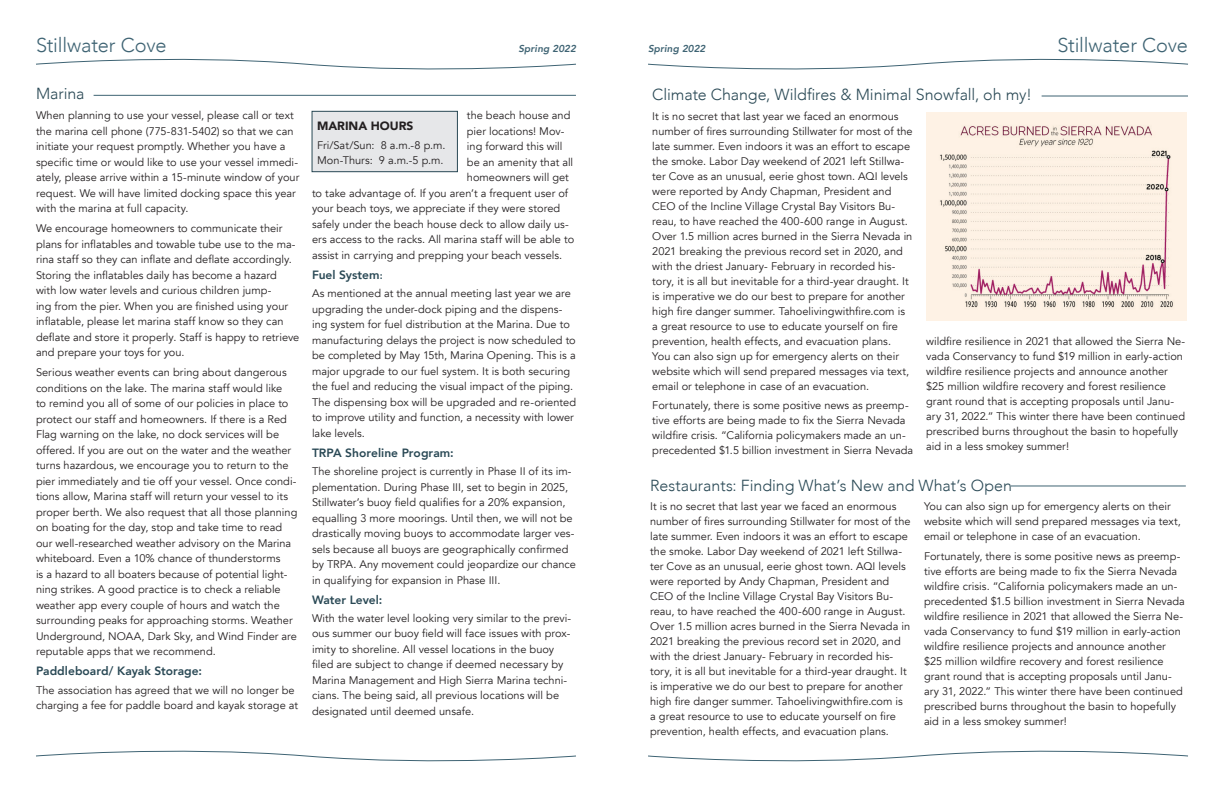
<style>
.page{position:relative;width:1224px;height:792px;background:#fff}
.page>*{position:absolute;margin:0;border:0;box-sizing:border-box;transform-origin:0 0}
.t1{font:300 20px "Avenir";letter-spacing:-.01em;color:#3e6373}
.t2{font:300 16px "Avenir";letter-spacing:-.005em;color:#2a4955}
.t3{font:800 12px "Avenir";letter-spacing:.005em;color:#2a4955}
.t4{font:900 12px "Avenir";color:#231f20}
.t5{font:11px/15px "Avenir";color:#231f20}
.t6{font:italic 800 10px "Avenir";letter-spacing:.005em;color:#3e6373}
.s1{font-size:10px}
</style>
<div class="page">
<svg style="left:36px;top:750px;width:540px;height:12px"></svg>
<svg style="left:648px;top:750px;width:540px;height:12px"></svg>
<svg style="left:36px;top:58px;width:540px;height:12px"></svg>
<svg style="left:648px;top:58px;width:540px;height:12px"></svg>
<hr style="left:94px;top:95px;width:482px;height:1px;background:#3e6373">
<hr style="left:1011px;top:486px;width:175px;height:1px;background:#3e6373">
<hr style="left:1042px;top:96px;width:146px;height:1px;background:#3e6373">
<div style="left:312px;top:111px;width:145px;height:61px;background:#e6e7e9"></div>
<div style="left:312px;top:111px;width:146px;height:61px;border:1px solid #2a4955"></div>
<img style="left:926px;top:112px;width:261px;height:208px">
<h1 class="t1" style="left:36px;top:33px;width:132px">Stillwater Cove</h1>
<p class="t6" style="left:518px;top:43px;width:59px">Spring 2022</p>
<p class="t6" style="left:648px;top:43px;width:59px">Spring 2022</p>
<h1 class="t1" style="left:1057px;top:33px;width:132px">Stillwater Cove</h1>
<h2 class="t2" style="left:36px;top:84px;width:50px">Marina</h2>
<p class="t5" style="left:36px;top:108px;width:265px;line-height:15.5px">When planning to use your vessel, please call or text the marina cell phone (775-831-5402) so that we can initiate your request promptly. Whether you have a specific time or would like to use your vessel immedi&shy;ately, please arrive within a 15-minute window of your request. We will have limited docking space this year with the marina at full capacity.</p>
<p class="t5" style="left:36px;top:221px;width:265px;line-height:15.5px">We encourage homeowners to communicate their plans for inflatables and towable tube use to the ma&shy;rina staff so they can inflate and deflate accordingly.<br>Storing the inflatables daily has become a hazard with low water levels and curious children jump-<br>ing from the pier. When you are finished using your inflatable, please let marina staff know so they can deflate and store it properly. Staff is happy to retrieve and prepare your toys for you.</p>
<p class="t5" style="left:36px;top:365px;width:263px;line-height:15.5px">Serious weather events can bring about dangerous conditions on the lake. The marina staff would like<br>to remind you all of some of our policies in place to protect our staff and homeowners. If there is a Red Flag warning on the lake, no dock services will be offered. If you are out on the water and the weather turns hazardous, we encourage you to return to the pier immediately and tie off your vessel. Once condi&shy;tions allow, Marina staff will return your vessel to its proper berth. We also request that all those planning on boating for the day, stop and take time to read our well-researched weather advisory on the Marina whiteboard. Even a 10% chance of thunderstorms<br>is a hazard to all boaters because of potential light&shy;ning strikes. A good practice is to check a reliable weather app every couple of hours and watch the surrounding peaks for approaching storms. Weather Underground, NOAA, Dark Sky, and Wind Finder are reputable apps that we recommend.</p>
<p class="t3" style="left:36px;top:662px;width:168px">Paddleboard/ Kayak Storage:</p>
<p class="t5" style="left:36px;top:682px;width:264px;line-height:15.5px">The association has agreed that we will no longer be charging a fee for paddle board and kayak storage at</p>
<h2 class="t2" style="left:652px;top:85px;width:381px">Climate Change, Wildfires &amp; Minimal Snowfall, oh my!</h2>
<p class="t5" style="left:652px;top:109px;width:262px">It is no secret that last year we faced an enormous number of fires surrounding Stillwater for most of the late summer. Even indoors it was an effort to escape the smoke. Labor Day weekend of 2021 left Stillwa&shy;ter Cove as an unusual, eerie ghost town. AQI levels were reported by Andy Chapman, President and CEO of the Incline Village Crystal Bay Visitors Bu&shy;reau, to have reached the 400-600 range in August.<br>Over 1.5 million acres burned in the Sierra Nevada in 2021 breaking the previous record set in 2020, and with the driest January- February in recorded his&shy;tory, it is all but inevitable for a third-year draught. It is imperative we do our best to prepare for another high fire danger summer. Tahoelivingwithfire.com is a great resource to use to educate yourself on fire prevention, health effects, and evacuation plans.<br>You can also sign up for emergency alerts on their website which will send prepared messages via text, email or telephone in case of an evacuation.</p>
<p class="t5" style="left:652px;top:398px;width:262px">Fortunately, there is some positive news as preemp&shy;tive efforts are being made to fix the Sierra Nevada wildfire crisis. “California policymakers made an un&shy;precedented $1.5 billion investment in Sierra Nevada</p>
<p class="t5" style="left:467px;top:108px;width:105px">the beach house and</p>
<p class="t5" style="left:467px;top:124px;width:99px">pier locations! Mov-</p>
<p class="t5" style="left:467px;top:139px;width:97px">ing forward this will</p>
<p class="t5" style="left:467px;top:155px;width:108px">be an amenity that all</p>
<p class="t5" style="left:467px;top:170px;width:103px">homeowners will get</p>
<p class="t5" style="left:312px;top:186px;width:258px">to take advantage of. If you aren’t a frequent user of</p>
<p class="t5" style="left:312px;top:201px;width:250px">your beach toys, we appreciate if they were stored</p>
<p class="t5" style="left:312px;top:217px;width:258px">safely under the beach house deck to allow daily us-</p>
<p class="t5" style="left:312px;top:232px;width:264px">ers access to the racks. All marina staff will be able to</p>
<p class="t5" style="left:312px;top:248px;width:252px">assist in carrying and prepping your beach vessels.</p>
<p class="t3" style="left:312px;top:265px;width:72px">Fuel System<span class="s1">:</span></p>
<p class="t5" style="left:312px;top:286px;width:266px;line-height:15.5px">As mentioned at the annual meeting last year we are upgrading the under-dock piping and the dispens&shy;ing system for fuel distribution at the Marina. Due to manufacturing delays the project is now scheduled to be completed by May 15th, Marina Opening. This is a major upgrade to our fuel system. It is both securing the fuel and reducing the visual impact of the piping.<br>The dispensing box will be upgraded and re-oriented to improve utility and function, a necessity with lower lake levels.</p>
<p class="t3" style="left:312px;top:443px;width:143px">TRPA Shoreline Program:</p>
<p class="t5" style="left:312px;top:464px;width:266px;line-height:15.5px">The shoreline project is currently in Phase II of its im&shy;plementation. During Phase III, set to begin in 2025, Stillwater’s buoy field qualifies for a 20% expansion, equalling 3 more moorings. Until then, we will not be drastically moving buoys to accommodate larger ves&shy;sels because all buoys are geographically confirmed by TRPA. Any movement could jeopardize our chance in qualifying for expansion in Phase III.</p>
<p class="t3" style="left:312px;top:590px;width:72px">Water Level:</p>
<p class="t5" style="left:312px;top:611px;width:261px;line-height:15.5px">With the water level looking very similar to the previ&shy;ous summer our buoy field will face issues with prox&shy;imity to shoreline. All vessel locations in the buoy filed are subject to change if deemed necessary by Marina Management and High Sierra Marina techni&shy;cians. The being said, all previous locations will be designated until deemed unsafe.</p>
<p class="t4" style="left:317px;top:115px;width:98px">MARINA HOURS</p>
<p class="t5" style="left:317px;top:138px;width:130px">Fri/Sat/Sun: 8 a.m.-8 p.m.<br>Mon-Thurs: 9 a.m.-5 p.m.</p>
<p class="t5" style="left:926px;top:334px;width:261px">wildfire resilience in 2021 that allowed the Sierra Ne&shy;vada Conservancy to fund $19 million in early-action wildfire resilience projects and announce another $25 million wildfire recovery and forest resilience grant round that is accepting proposals until Janu&shy;ary 31, 2022.” This winter there have been continued prescribed burns throughout the basin to hopefully aid in a less smokey summer!</p>
<h2 class="t2" style="left:650px;top:476px;width:363px">Restaurants: Finding What’s New and What’s Open</h2>
<p class="t5" style="left:650px;top:499px;width:262px">It is no secret that last year we faced an enormous number of fires surrounding Stillwater for most of the late summer. Even indoors it was an effort to escape the smoke. Labor Day weekend of 2021 left Stillwa&shy;ter Cove as an unusual, eerie ghost town. AQI levels were reported by Andy Chapman, President and CEO of the Incline Village Crystal Bay Visitors Bu&shy;reau, to have reached the 400-600 range in August.<br>Over 1.5 million acres burned in the Sierra Nevada in 2021 breaking the previous record set in 2020, and with the driest January- February in recorded his&shy;tory, it is all but inevitable for a third-year draught. It is imperative we do our best to prepare for another high fire danger summer. Tahoelivingwithfire.com is a great resource to use to educate yourself on fire prevention, health effects, and evacuation plans.</p>
<p class="t5" style="left:924px;top:499px;width:258px">You can also sign up for emergency alerts on their website which will send prepared messages via text, email or telephone in case of an evacuation.</p>
<p class="t5" style="left:924px;top:549px;width:262px">Fortunately, there is some positive news as preemp&shy;tive efforts are being made to fix the Sierra Nevada wildfire crisis. “California policymakers made an un&shy;precedented $1.5 billion investment in Sierra Nevada wildfire resilience in 2021 that allowed the Sierra Ne&shy;vada Conservancy to fund $19 million in early-action wildfire resilience projects and announce another $25 million wildfire recovery and forest resilience grant round that is accepting proposals until Janu&shy;ary 31, 2022.” This winter there have been continued prescribed burns throughout the basin to hopefully aid in a less smokey summer!</p>
</div>
